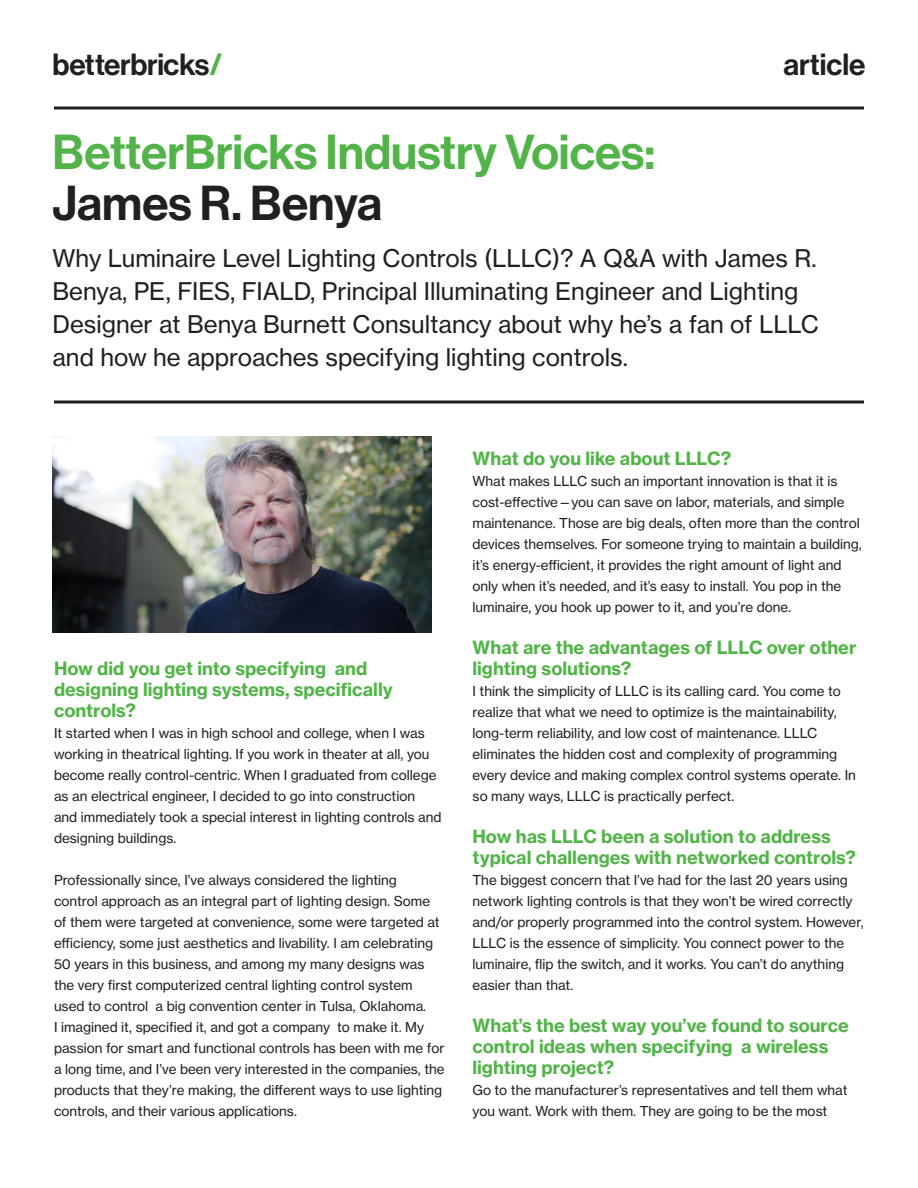
<style>
.page{position:relative;width:918px;height:1188px;background:#fff}
.page>*{position:absolute;margin:0;border:0;box-sizing:border-box;transform-origin:0 0}
.t1{font:48px/51px "N Haas Grotesk DS Pro 65 Md";color:#52b448}
.t2{font:30px "N Haas Grotesk DS Pro 65 Md";letter-spacing:-.005em;color:#231f20}
.t3{font:24px/33px "N Haas Grotesk TX Pro 55 Rg";color:#231f20}
.t4{font:18px/21px "N Haas Grotesk TX Pro 75 Bd";color:#52b448}
.t5{font:13.5px/21px "N Haas Grotesk TX Pro 55 Rg";color:#231f20}
.s1{font-family:"N Haas Grotesk DS Pro 75 Bd";color:#52b448}
.s2{color:#231f20}
</style>
<div class="page">
<svg style="left:54px;top:106px;width:810px;height:4px;background:#595657"></svg>
<svg style="left:54px;top:400px;width:810px;height:4px;background:#595657"></svg>
<img style="left:52px;top:437px;width:380px;height:196px">
<p class="t2" style="left:52px;top:48px;width:171px">betterbricks<span class="s1">/</span></p>
<p class="t2" style="left:783px;top:48px;width:84px">article</p>
<p class="t1" style="left:52px;top:128px;width:604px">BetterBricks Industry Voices:<br><span class="s2">James R. Benya</span></p>
<p class="t3" style="left:52px;top:242px;width:768px">Why Luminaire Level Lighting Controls (LLLC)? A Q&amp;A with James R.<br>Benya, PE, FIES, FIALD, Principal Illuminating Engineer and Lighting Designer at Benya Burnett Consultancy about why he’s a fan of LLLC and how he approaches specifying lighting controls.</p>
<p class="t4" style="left:54px;top:658px;width:340px">How did you get into specifying and designing lighting systems, specifically controls?</p>
<p class="t5" style="left:54px;top:723px;width:389px">It started when I was in high school and college, when I was working in theatrical lighting. If you work in theater at all, you become really control-centric. When I graduated from college as an electrical engineer, I decided to go into construction and immediately took a special interest in lighting controls and designing buildings.</p>
<p class="t5" style="left:54px;top:870px;width:387px">Professionally since, I’ve always considered the lighting control approach as an integral part of lighting design. Some of them were targeted at convenience, some were targeted at efficiency, some just aesthetics and livability. I am celebrating 50 years in this business, and among my many designs was the very first computerized central lighting control system used to control a big convention center in Tulsa, Oklahoma.</p>
<p class="t5" style="left:54px;top:1017px;width:392px">I imagined it, specified it, and got a company to make it. My passion for smart and functional controls has been with me for a long time, and I’ve been very interested in the companies, the products that they’re making, the different ways to use lighting controls, and their various applications.</p>
<p class="t4" style="left:472px;top:448px;width:260px">What do you like about LLLC?</p>
<p class="t5" style="left:472px;top:471px;width:391px">What makes LLLC such an important innovation is that it is cost-effective—you can save on labor, materials, and simple maintenance. Those are big deals, often more than the control devices themselves. For someone trying to maintain a building, it’s energy-efficient, it provides the right amount of light and only when it’s needed, and it’s easy to install. You pop in the luminaire, you hook up power to it, and you’re done.</p>
<p class="t4" style="left:472px;top:637px;width:385px">What are the advantages of LLLC over other lighting solutions?</p>
<p class="t5" style="left:472px;top:681px;width:385px">I think the simplicity of LLLC is its calling card. You come to realize that what we need to optimize is the maintainability, long-term reliability, and low cost of maintenance. LLLC eliminates the hidden cost and complexity of programming every device and making complex control systems operate. In so many ways, LLLC is practically perfect.</p>
<p class="t4" style="left:472px;top:826px;width:385px">How has LLLC been a solution to address typical challenges with networked controls?</p>
<p class="t5" style="left:472px;top:870px;width:393px">The biggest concern that I’ve had for the last 20 years using network lighting controls is that they won’t be wired correctly and/or properly programmed into the control system. However, LLLC is the essence of simplicity. You connect power to the luminaire, flip the switch, and it works. You can’t do anything easier than that.</p>
<p class="t4" style="left:472px;top:1015px;width:378px">What’s the best way you’ve found to source control ideas when specifying a wireless lighting project?</p>
<p class="t5" style="left:472px;top:1080px;width:376px">Go to the manufacturer’s representatives and tell them what you want. Work with them. They are going to be the most</p>
</div>
